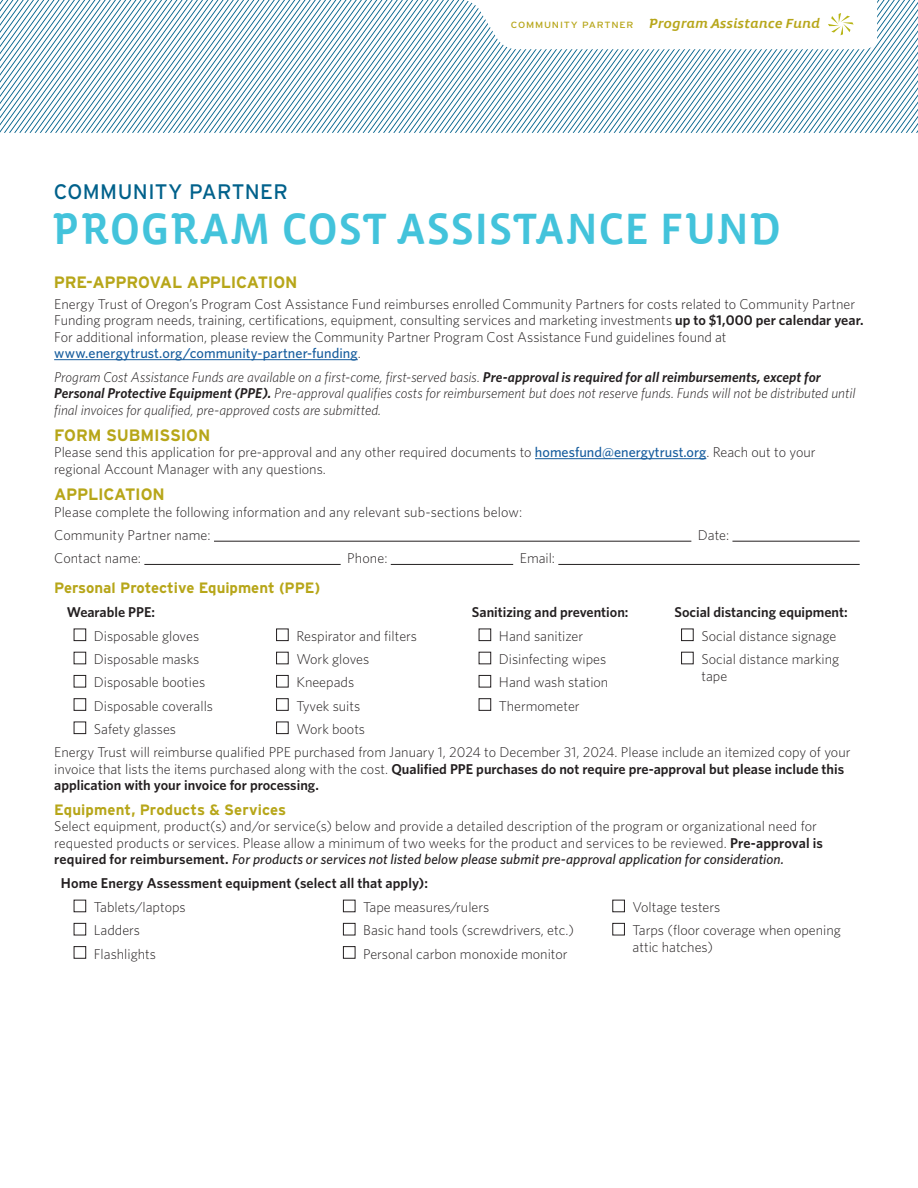
<style>
.page{position:relative;width:918px;height:1188px;background:#fff}
.page>*{position:absolute;margin:0;border:0;box-sizing:border-box;transform-origin:0 0}
.t1{font:45px "Vista Sans Alt Med";letter-spacing:.005em;color:#43c3db}
.t2{font:21px "Interstate";letter-spacing:.02em;color:#00618b}
.t3{font:700 16.5px "Interstate";letter-spacing:-.015em;color:#b7a619}
.t4{font:700 15px "Interstate";color:#b7a619}
.t5{font:300 14.25px/23.2px "Whitney";color:#231f20}
.t6{font:italic 300 14.25px/16.5px "Whitney";color:#231f20}
.t7{font:600 14.25px "Whitney";color:#231f20}
.t8{font:13.5px "Vista Sans Alt Med Ita";letter-spacing:-.01em;color:#b7a619;scale:1.12 1}
.s1{font-family:"Interstate";font-size:9px}
.s2{font-weight:600}
.s3{font-weight:500;color:#175d9e}
.s4{font-weight:500;font-style:italic}
</style>
<div class="page">
<svg style="left:0;top:0;width:918px;height:133px"></svg>
<hr style="left:54px;top:359px;width:304px;height:1px;background:#175d9e">
<hr style="left:535px;top:458px;width:171px;height:1px;background:#175d9e">
<hr style="left:214px;top:541px;width:477px;height:1px;background:#231f20">
<hr style="left:732px;top:541px;width:128px;height:1px;background:#231f20">
<hr style="left:144px;top:564px;width:197px;height:1px;background:#231f20">
<hr style="left:391px;top:564px;width:122px;height:1px;background:#231f20">
<hr style="left:558px;top:564px;width:302px;height:1px;background:#231f20">
<div style="left:74px;top:629px;width:12px;height:12px;border:1px solid #231f20"></div>
<div style="left:74px;top:652px;width:12px;height:12px;border:1px solid #231f20"></div>
<div style="left:74px;top:675px;width:12px;height:12px;border:1px solid #231f20"></div>
<div style="left:74px;top:698px;width:12px;height:13px;border:1px solid #231f20"></div>
<div style="left:74px;top:722px;width:12px;height:12px;border:1px solid #231f20"></div>
<div style="left:276px;top:629px;width:13px;height:12px;border:1px solid #231f20"></div>
<div style="left:276px;top:652px;width:13px;height:12px;border:1px solid #231f20"></div>
<div style="left:276px;top:675px;width:13px;height:12px;border:1px solid #231f20"></div>
<div style="left:276px;top:698px;width:13px;height:13px;border:1px solid #231f20"></div>
<div style="left:276px;top:722px;width:13px;height:12px;border:1px solid #231f20"></div>
<div style="left:479px;top:629px;width:12px;height:12px;border:1px solid #231f20"></div>
<div style="left:479px;top:652px;width:12px;height:12px;border:1px solid #231f20"></div>
<div style="left:479px;top:675px;width:12px;height:12px;border:1px solid #231f20"></div>
<div style="left:479px;top:698px;width:12px;height:13px;border:1px solid #231f20"></div>
<div style="left:681px;top:629px;width:13px;height:12px;border:1px solid #231f20"></div>
<div style="left:681px;top:652px;width:13px;height:12px;border:1px solid #231f20"></div>
<div style="left:74px;top:900px;width:12px;height:12px;border:1px solid #231f20"></div>
<div style="left:74px;top:923px;width:12px;height:12px;border:1px solid #231f20"></div>
<div style="left:74px;top:946px;width:12px;height:13px;border:1px solid #231f20"></div>
<div style="left:343px;top:900px;width:12px;height:12px;border:1px solid #231f20"></div>
<div style="left:343px;top:923px;width:12px;height:12px;border:1px solid #231f20"></div>
<div style="left:343px;top:946px;width:12px;height:13px;border:1px solid #231f20"></div>
<div style="left:612px;top:900px;width:13px;height:12px;border:1px solid #231f20"></div>
<div style="left:612px;top:923px;width:13px;height:12px;border:1px solid #231f20"></div>
<svg style="left:450px;top:0;width:427px;height:49px"></svg>
<p class="t8" style="left:511px;top:17px;width:278px"><span class="s1">COMMUNITY PARTNER</span> Program Assistance Fund</p>
<h2 class="t2" style="left:54px;top:179px;width:236px">COMMUNITY PARTNER</h2>
<h1 class="t1" style="left:52px;top:206px;width:731px">PROGRAM COST ASSISTANCE FUND</h1>
<p class="t3" style="left:54px;top:272px;width:245px">PRE-APPROVAL APPLICATION</p>
<p class="t5" style="left:54px;top:295px;width:811px;line-height:16.5px">Energy Trust of Oregon’s Program Cost Assistance Fund reimburses enrolled Community Partners for costs related to Community Partner Funding program needs, training, certifications, equipment, consulting services and marketing investments <span class="s2">up to $1,000 per calendar year.<br></span>For additional information, please review the Community Partner Program Cost Assistance Fund guidelines found at <span class="s3">www.energytrust.org/community-partner-funding</span>.</p>
<p class="t6" style="left:54px;top:368px;width:803px">Program Cost Assistance Funds are available on a first-come, first-served basis. <span class="s2">Pre-approval is required for all reimbursements, except for<br>Personal Protective Equipment (PPE).</span> Pre-approval qualifies costs for reimbursement but does not reserve funds. Funds will not be distributed until final invoices for qualified, pre-approved costs are submitted.</p>
<p class="t3" style="left:54px;top:425px;width:158px">FORM SUBMISSION</p>
<p class="t5" style="left:54px;top:444px;width:763px;line-height:16.5px">Please send this application for pre-approval and any other required documents to <span class="s3">homesfund@energytrust.org</span>. Reach out to your regional Account Manager with any questions.</p>
<p class="t3" style="left:54px;top:484px;width:112px">APPLICATION</p>
<p class="t5" style="left:54px;top:499px;width:470px">Please complete the following information and any relevant sub-sections below:<br>Community Partner name:</p>
<p class="t5" style="left:698px;top:523px;width:33px">Date:</p>
<p class="t5" style="left:54px;top:546px;width:88px">Contact name:</p>
<p class="t5" style="left:347px;top:546px;width:42px">Phone:</p>
<p class="t5" style="left:520px;top:546px;width:37px">Email:</p>
<p class="t4" style="left:54px;top:579px;width:268px">Personal Protective Equipment (PPE)</p>
<p class="t7" style="left:67px;top:602px;width:90px">Wearable PPE:</p>
<p class="t7" style="left:472px;top:602px;width:158px">Sanitizing and prevention:</p>
<p class="t7" style="left:674px;top:602px;width:175px">Social distancing equipment:</p>
<p class="t5" style="left:94px;top:624px;width:121px">Disposable gloves<br>Disposable masks<br>Disposable booties<br>Disposable coveralls<br>Safety glasses</p>
<p class="t5" style="left:296px;top:624px;width:122px">Respirator and filters<br>Work gloves<br>Kneepads<br>Tyvek suits<br>Work boots</p>
<p class="t5" style="left:499px;top:624px;width:111px">Hand sanitizer<br>Disinfecting wipes<br>Hand wash station<br>Thermometer</p>
<p class="t5" style="left:701px;top:624px;width:139px">Social distance signage<br>Social distance marking</p>
<p class="t5" style="left:701px;top:664px;width:27px">tape</p>
<p class="t5" style="left:54px;top:744px;width:798px;line-height:16.5px">Energy Trust will reimburse qualified PPE purchased from January 1, 2024 to December 31, 2024. Please include an itemized copy of your invoice that lists the items purchased along with the cost. <span class="s2">Qualified PPE purchases do not require pre-approval but please include this application with your invoice for processing.</span></p>
<p class="t4" style="left:54px;top:801px;width:233px">Equipment, Products &amp; Services</p>
<p class="t5" style="left:54px;top:818px;width:770px;line-height:16.5px">Select equipment, product(s) and/or service(s) below and provide a detailed description of the program or organizational need for requested products or services. Please allow a minimum of two weeks for the product and services to be reviewed. <span class="s2">Pre-approval is required for reimbursement.</span> <span class="s4">For products or services not listed below please submit pre-approval application for consideration.</span></p>
<p class="t7" style="left:61px;top:873px;width:369px">Home Energy Assessment equipment (select all that apply):</p>
<p class="t5" style="left:94px;top:895px;width:93px">Tablets/laptops<br>Ladders<br>Flashlights</p>
<p class="t5" style="left:363px;top:895px;width:212px">Tape measures/rulers<br>Basic hand tools (screwdrivers, etc.)<br>Personal carbon monoxide monitor</p>
<p class="t5" style="left:633px;top:895px;width:210px">Voltage testers<br>Tarps (floor coverage when opening</p>
<p class="t5" style="left:633px;top:935px;width:82px">attic hatches)</p>
</div>
